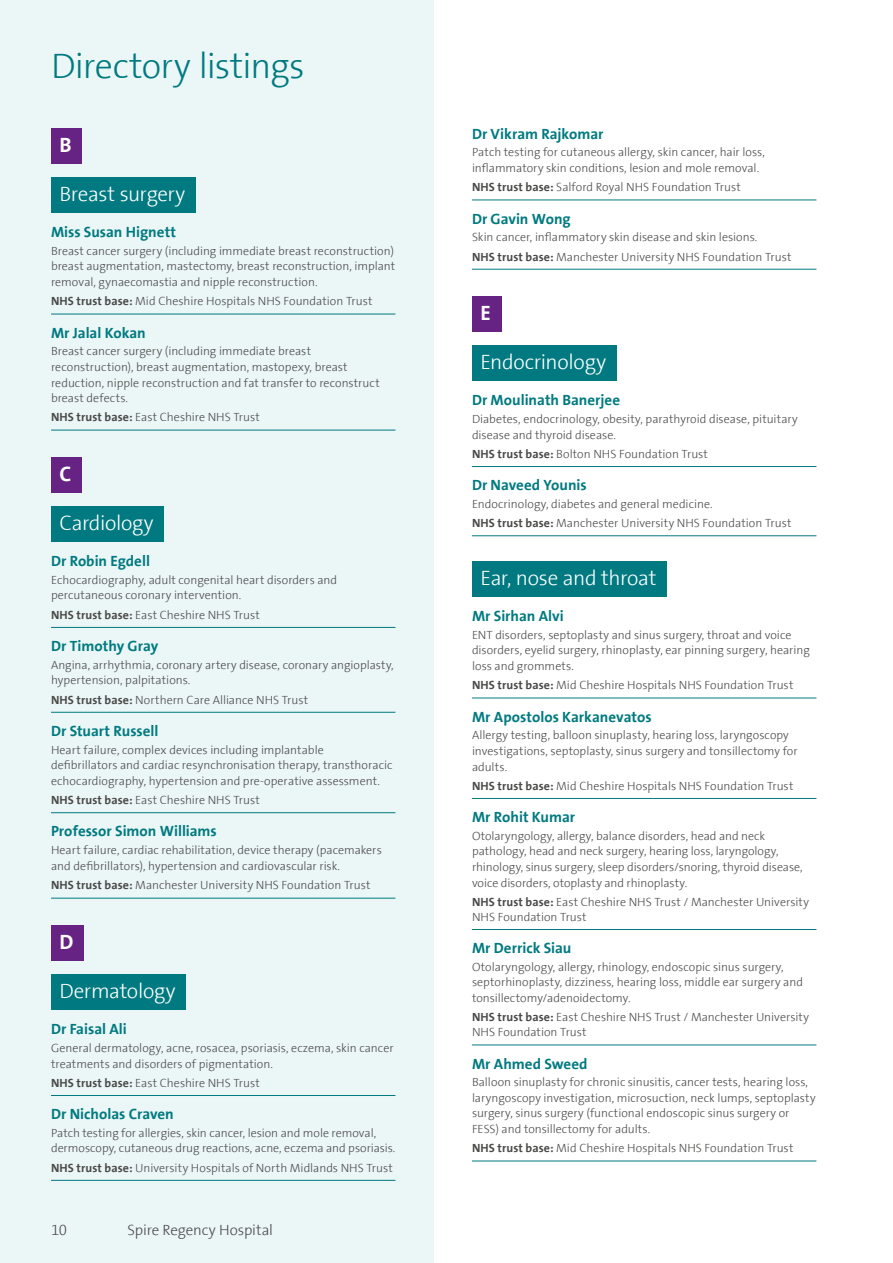
<style>
.page{position:relative;width:893px;height:1263px;background:#fff}
.page>*{position:absolute;margin:0;border:0;box-sizing:border-box;transform-origin:0 0}
.t1{font:300 36px "The Sans Spire";letter-spacing:-.025em;color:#007a80}
.t2{font:300 21px "The Sans Spire";letter-spacing:-.015em;color:#fff}
.t3{font:700 21px "The Sans Spire";color:#fff}
.t4{font:700 15px "The Sans Spire";color:#007a80}
.t5{font:300 15px "The Sans Spire";letter-spacing:-.01em;color:#4a4a49}
.t6{font:300 12px/15.6px "The Sans Spire";color:#4a4a49}
.s1{font-weight:700}
</style>
<div class="page">
<div style="left:0;top:0;width:434px;height:1263px;background:#ebf6f6"></div>
<div style="left:51px;top:128px;width:31px;height:35px;background:#662383"></div>
<div style="left:51px;top:177px;width:145px;height:35px;background:#007a80"></div>
<hr style="left:51px;top:314px;width:344px;height:1px;background:#007a80">
<hr style="left:51px;top:430px;width:344px;height:1px;background:#007a80">
<div style="left:51px;top:457px;width:31px;height:35px;background:#662383"></div>
<div style="left:51px;top:506px;width:113px;height:35px;background:#007a80"></div>
<hr style="left:51px;top:627px;width:344px;height:1px;background:#007a80">
<hr style="left:51px;top:712px;width:344px;height:1px;background:#007a80">
<hr style="left:51px;top:812px;width:344px;height:1px;background:#007a80">
<hr style="left:51px;top:898px;width:344px;height:1px;background:#007a80">
<div style="left:51px;top:925px;width:33px;height:35px;background:#662383"></div>
<div style="left:51px;top:974px;width:135px;height:35px;background:#007a80"></div>
<hr style="left:51px;top:1095px;width:344px;height:1px;background:#007a80">
<hr style="left:51px;top:1180px;width:344px;height:1px;background:#007a80">
<hr style="left:472px;top:200px;width:344px;height:1px;background:#007a80">
<hr style="left:472px;top:269px;width:344px;height:1px;background:#007a80">
<div style="left:472px;top:296px;width:29px;height:36px;background:#662383"></div>
<div style="left:472px;top:345px;width:144px;height:36px;background:#007a80"></div>
<hr style="left:472px;top:466px;width:344px;height:1px;background:#007a80">
<hr style="left:472px;top:535px;width:344px;height:1px;background:#007a80">
<div style="left:472px;top:560px;width:195px;height:36px;background:#007a80"></div>
<hr style="left:472px;top:698px;width:344px;height:1px;background:#007a80">
<hr style="left:472px;top:798px;width:344px;height:1px;background:#007a80">
<hr style="left:472px;top:929px;width:344px;height:1px;background:#007a80">
<hr style="left:472px;top:1045px;width:344px;height:1px;background:#007a80">
<hr style="left:472px;top:1161px;width:344px;height:1px;background:#007a80">
<h1 class="t1" style="left:51px;top:45px;width:255px">Directory listings</h1>
<h2 class="t3" style="left:60px;top:132px;width:14px">B</h2>
<h2 class="t2" style="left:60px;top:182px;width:127px">Breast surgery</h2>
<p class="t4" style="left:51px;top:223px;width:127px">Miss Susan Hignett</p>
<p class="t6" style="left:51px;top:243px;width:346px;text-align:justify">Breast cancer surgery (including immediate breast reconstruction) breast augmentation, mastectomy, breast reconstruction, implant removal, gynaecomastia and nipple reconstruction.</p>
<p class="t6" style="left:51px;top:294px;width:323px"><span class="s1">NHS trust base:</span> Mid Cheshire Hospitals NHS Foundation Trust</p>
<p class="t4" style="left:51px;top:324px;width:96px">Mr Jalal Kokan</p>
<p class="t6" style="left:51px;top:344px;width:330px">Breast cancer surgery (including immediate breast reconstruction), breast augmentation, mastopexy, breast reduction, nipple reconstruction and fat transfer to reconstruct breast defects.</p>
<p class="t6" style="left:51px;top:410px;width:210px"><span class="s1">NHS trust base:</span> East Cheshire NHS Trust</p>
<h2 class="t3" style="left:60px;top:461px;width:13px">C</h2>
<h2 class="t2" style="left:60px;top:511px;width:96px">Cardiology</h2>
<p class="t4" style="left:51px;top:552px;width:100px">Dr Robin Egdell</p>
<p class="t6" style="left:51px;top:572px;width:288px">Echocardiography, adult congenital heart disorders and percutaneous coronary intervention.</p>
<p class="t6" style="left:51px;top:607px;width:210px"><span class="s1">NHS trust base:</span> East Cheshire NHS Trust</p>
<p class="t4" style="left:51px;top:637px;width:109px">Dr Timothy Gray</p>
<p class="t6" style="left:51px;top:657px;width:344px">Angina, arrhythmia, coronary artery disease, coronary angioplasty, hypertension, palpitations.</p>
<p class="t6" style="left:51px;top:692px;width:259px"><span class="s1">NHS trust base:</span> Northern Care Alliance NHS Trust</p>
<p class="t4" style="left:51px;top:722px;width:109px">Dr Stuart Russell</p>
<p class="t6" style="left:51px;top:742px;width:343px">Heart failure, complex devices including implantable defibrillators and cardiac resynchronisation therapy, transthoracic echocardiography, hypertension and pre-operative assessment.</p>
<p class="t6" style="left:51px;top:792px;width:210px"><span class="s1">NHS trust base:</span> East Cheshire NHS Trust</p>
<p class="t4" style="left:51px;top:822px;width:167px">Professor Simon Williams</p>
<p class="t6" style="left:51px;top:842px;width:332px">Heart failure, cardiac rehabilitation, device therapy (pacemakers and defibrillators), hypertension and cardiovascular risk.</p>
<p class="t6" style="left:51px;top:878px;width:321px"><span class="s1">NHS trust base:</span> Manchester University NHS Foundation Trust</p>
<h2 class="t3" style="left:60px;top:929px;width:16px">D</h2>
<h2 class="t2" style="left:60px;top:979px;width:118px">Dermatology</h2>
<p class="t4" style="left:51px;top:1020px;width:77px">Dr Faisal Ali</p>
<p class="t6" style="left:51px;top:1040px;width:344px">General dermatology, acne, rosacea, psoriasis, eczema, skin cancer treatments and disorders of pigmentation.</p>
<p class="t6" style="left:51px;top:1075px;width:210px"><span class="s1">NHS trust base:</span> East Cheshire NHS Trust</p>
<p class="t4" style="left:51px;top:1105px;width:124px">Dr Nicholas Craven</p>
<p class="t6" style="left:51px;top:1125px;width:346px">Patch testing for allergies, skin cancer, lesion and mole removal, dermoscopy, cutaneous drug reactions, acne, eczema and psoriasis.</p>
<p class="t6" style="left:51px;top:1160px;width:343px"><span class="s1">NHS trust base:</span> University Hospitals of North Midlands NHS Trust</p>
<p class="t5" style="left:51px;top:1221px;width:18px">10</p>
<p class="t5" style="left:128px;top:1221px;width:147px">Spire Regency Hospital</p>
<p class="t4" style="left:472px;top:125px;width:133px">Dr Vikram Rajkomar</p>
<p class="t6" style="left:472px;top:145px;width:295px">Patch testing for cutaneous allergy, skin cancer, hair loss, inflammatory skin conditions, lesion and mole removal.</p>
<p class="t6" style="left:472px;top:180px;width:270px"><span class="s1">NHS trust base:</span> Salford Royal NHS Foundation Trust</p>
<p class="t4" style="left:472px;top:209px;width:100px">Dr Gavin Wong</p>
<p class="t6" style="left:472px;top:228px;width:321px;line-height:19.2px">Skin cancer, inflammatory skin disease and skin lesions.<br><span class="s1">NHS trust base:</span> Manchester University NHS Foundation Trust</p>
<h2 class="t3" style="left:480px;top:301px;width:12px">E</h2>
<h2 class="t2" style="left:480px;top:350px;width:127px">Endocrinology</h2>
<p class="t4" style="left:472px;top:391px;width:150px">Dr Moulinath Banerjee</p>
<p class="t6" style="left:472px;top:411px;width:327px">Diabetes, endocrinology, obesity, parathyroid disease, pituitary disease and thyroid disease.</p>
<p class="t6" style="left:472px;top:446px;width:237px"><span class="s1">NHS trust base:</span> Bolton NHS Foundation Trust</p>
<p class="t4" style="left:472px;top:476px;width:116px">Dr Naveed Younis</p>
<p class="t6" style="left:472px;top:494px;width:321px;line-height:19.2px">Endocrinology, diabetes and general medicine.<br><span class="s1">NHS trust base:</span> Manchester University NHS Foundation Trust</p>
<h2 class="t2" style="left:480px;top:566px;width:177px">Ear, nose and throat</h2>
<p class="t4" style="left:472px;top:607px;width:93px">Mr Sirhan Alvi</p>
<p class="t6" style="left:472px;top:627px;width:339px">ENT disorders, septoplasty and sinus surgery, throat and voice disorders, eyelid surgery, rhinoplasty, ear pinning surgery, hearing loss and grommets.</p>
<p class="t6" style="left:472px;top:678px;width:323px"><span class="s1">NHS trust base:</span> Mid Cheshire Hospitals NHS Foundation Trust</p>
<p class="t4" style="left:472px;top:707px;width:181px">Mr Apostolos Karkanevatos</p>
<p class="t6" style="left:472px;top:728px;width:327px">Allergy testing, balloon sinuplasty, hearing loss, laryngoscopy investigations, septoplasty, sinus surgery and tonsillectomy for adults.</p>
<p class="t6" style="left:472px;top:778px;width:323px"><span class="s1">NHS trust base:</span> Mid Cheshire Hospitals NHS Foundation Trust</p>
<p class="t4" style="left:472px;top:808px;width:105px">Mr Rohit Kumar</p>
<p class="t6" style="left:472px;top:828px;width:332px">Otolaryngology, allergy, balance disorders, head and neck pathology, head and neck surgery, hearing loss, laryngology, rhinology, sinus surgery, sleep disorders/snoring, thyroid disease, voice disorders, otoplasty and rhinoplasty.</p>
<p class="t6" style="left:472px;top:894px;width:339px;line-height:15px"><span class="s1">NHS trust base:</span> East Cheshire NHS Trust / Manchester University<br>NHS Foundation Trust</p>
<p class="t4" style="left:472px;top:939px;width:101px">Mr Derrick Siau</p>
<p class="t6" style="left:472px;top:959px;width:333px">Otolaryngology, allergy, rhinology, endoscopic sinus surgery, septorhinoplasty, dizziness, hearing loss, middle ear surgery and tonsillectomy/adenoidectomy.</p>
<p class="t6" style="left:472px;top:1010px;width:339px;line-height:15px"><span class="s1">NHS trust base:</span> East Cheshire NHS Trust / Manchester University<br>NHS Foundation Trust</p>
<p class="t4" style="left:472px;top:1054px;width:117px">Mr Ahmed Sweed</p>
<p class="t6" style="left:472px;top:1074px;width:345px">Balloon sinuplasty for chronic sinusitis, cancer tests, hearing loss, laryngoscopy investigation, microsuction, neck lumps, septoplasty surgery, sinus surgery (functional endoscopic sinus surgery or FESS) and tonsillectomy for adults.</p>
<p class="t6" style="left:472px;top:1140px;width:323px"><span class="s1">NHS trust base:</span> Mid Cheshire Hospitals NHS Foundation Trust</p>
</div>
